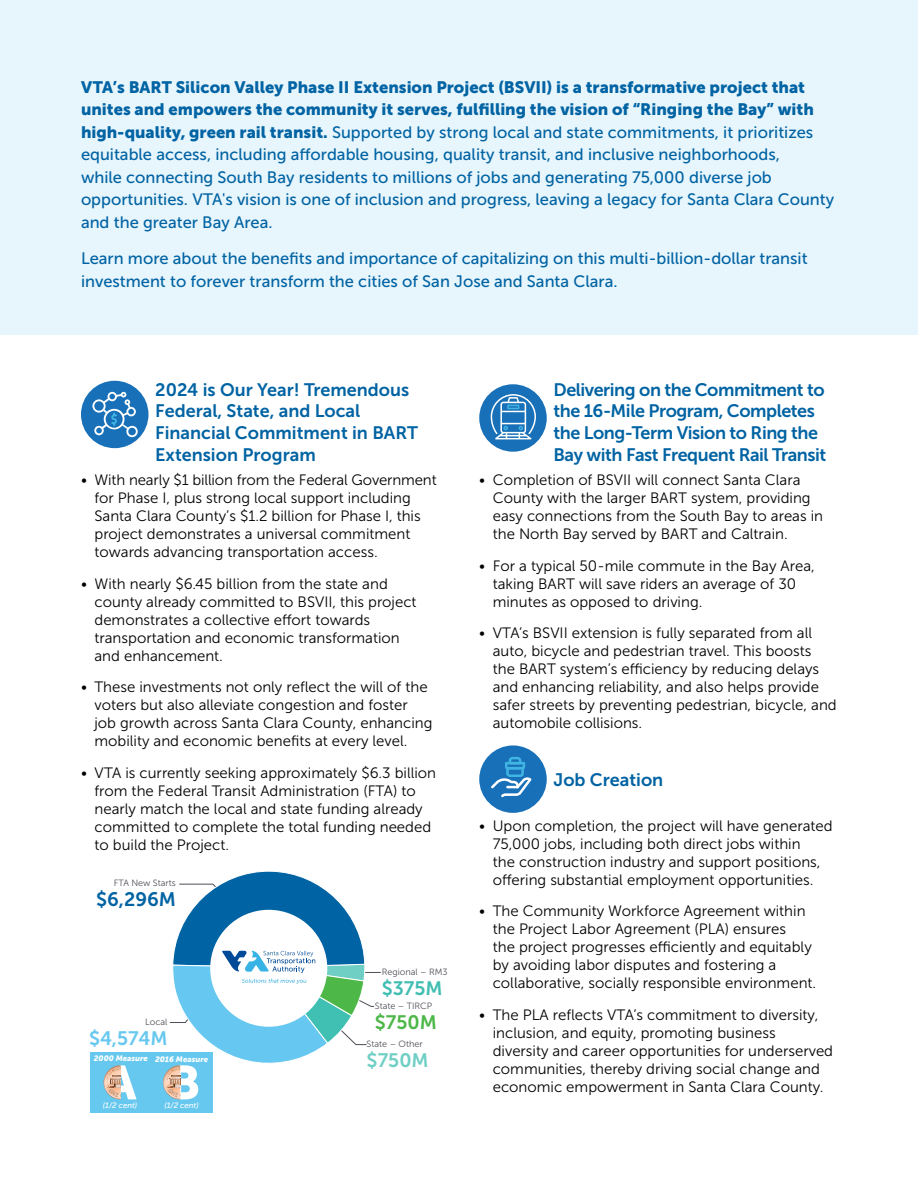
<style>
.page{position:relative;width:918px;height:1188px;background:#fff}
.page>*{position:absolute;margin:0;border:0;box-sizing:border-box;transform-origin:0 0}
.t1{font:19.5px "Museo Sans 700";color:#0063a3}
.t2{font:19.5px "Museo Sans 700";color:#67c8ef}
.t3{font:19.5px "Museo Sans 700";color:#41beb2}
.t4{font:19.5px "Museo Sans 700";color:#4db748}
.t5{font:19.5px "Museo Sans 700";color:#70cfc5}
.t6{font:18px/21.6px "Museo Sans 700";letter-spacing:-.025em;color:#0063a3}
.t7{font:18px/21.6px "Museo Sans 700";color:#0063a3}
.t8{font:16.5px/22.5px "Museo Sans 500";color:#0063a3}
.t9{font:15px/18px "Museo Sans 300";color:#000}
.t10{font:9px "Museo Sans 300";color:#4d4e56}
.t11{font:italic 7.8px "Museo Sans 900";color:#fff}
.t12{font:italic 7.8px "Museo Sans 500";color:#fff}
.s1{font-family:"Museo Sans 900"}
</style>
<div class="page">
<div style="left:0;top:0;width:918px;height:335px;background:#e7f5fc"></div>
<div style="left:81px;top:381px;width:67px;height:67px;background:#1870b8;border-radius:50%"></div>
<svg style="left:92px;top:392px;width:46px;height:45px"></svg>
<div style="left:90px;top:1053px;width:122px;height:60px;background:#67c8ef"></div>
<svg style="left:104px;top:1065px;width:33px;height:34px"></svg>
<svg style="left:163px;top:871px;width:218px;height:228px"></svg>
<div style="left:479px;top:384px;width:68px;height:68px;background:#1870b8;border-radius:50%"></div>
<svg style="left:491px;top:394px;width:45px;height:45px"></svg>
<div style="left:479px;top:745px;width:68px;height:68px;background:#1870b8;border-radius:50%"></div>
<svg style="left:491px;top:757px;width:40px;height:40px"></svg>
<p class="t8" style="left:81px;top:76px;width:755px"><span class="s1">VTA’s BART Silicon Valley Phase II Extension Project (BSVII) is a transformative project that unites and empowers the community it serves, fulflling the vision of “Ringing the Bay” with high-quality, green rail transit.</span> Supported by strong local and state commitments, it prioritizes equitable access, including afordable housing, quality transit, and inclusive neighborhoods,<br>while connecting South Bay residents to millions of jobs and generating 75,000 diverse job opportunities. VTA's vision is one of inclusion and progress, leaving a legacy for Santa Clara County and the greater Bay Area.</p>
<p class="t8" style="left:81px;top:247px;width:728px">Learn more about the benefts and importance of capitalizing on this multi-billion-dollar transit investment to forever transform the cities of San Jose and Santa Clara.</p>
<p class="t7" style="left:155px;top:379px;width:264px">2024 is Our Year! Tremendous<br>Federal, State, and Local<br>Financial Commitment in BART<br>Extension Program</p>
<p class="t9" style="left:94px;top:471px;width:344px;text-indent:-14px">• With nearly $1 billion from the Federal Government for Phase I, plus strong local support including Santa Clara County’s $1.2 billion for Phase I, this project demonstrates a universal commitment towards advancing transportation access.</p>
<p class="t9" style="left:94px;top:575px;width:324px;text-indent:-14px">• With nearly $6.45 billion from the state and county already committed to BSVII, this project demonstrates a collective efort towards transportation and economic transformation and enhancement.</p>
<p class="t9" style="left:94px;top:678px;width:340px;text-indent:-14px">• These investments not only refect the will of the voters but also alleviate congestion and foster job growth across Santa Clara County, enhancing mobility and economic benefts at every level.</p>
<p class="t9" style="left:94px;top:764px;width:343px;text-indent:-14px">• VTA is currently seeking approximately $6.3 billion from the Federal Transit Administration (FTA) to nearly match the local and state funding already committed to complete the total funding needed to build the Project.</p>
<p class="t10" style="left:114px;top:878px;width:64px">FTA New Starts</p>
<p class="t1" style="left:96px;top:888px;width:81px">$6,296M</p>
<p class="t10" style="left:382px;top:967px;width:67px">Regional – RM3</p>
<p class="t3" style="left:382px;top:977px;width:62px">$375M</p>
<p class="t10" style="left:375px;top:1001px;width:59px">State – TIRCP</p>
<p class="t10" style="left:145px;top:1017px;width:24px">Local</p>
<p class="t4" style="left:375px;top:1011px;width:63px">$750M</p>
<p class="t2" style="left:89px;top:1027px;width:80px">$4,574M</p>
<p class="t10" style="left:367px;top:1039px;width:58px">State – Other</p>
<p class="t11" style="left:94px;top:1054px;width:56px">2000 Measure</p>
<p class="t11" style="left:155px;top:1054px;width:55px">2016 Measure</p>
<p class="t5" style="left:367px;top:1049px;width:63px">$750M</p>
<p class="t12" style="left:103px;top:1101px;width:36px">(1/2 cent)</p>
<p class="t12" style="left:164px;top:1101px;width:36px">(1/2 cent)</p>
<p class="t6" style="left:554px;top:379px;width:274px">Delivering on the Commitment to the 16-Mile Program, Completes the Long-Term Vision to Ring the<br>Bay with Fast Frequent Rail Transit</p>
<p class="t9" style="left:493px;top:471px;width:332px;text-indent:-14px">• Completion of BSVII will connect Santa Clara County with the larger BART system, providing easy connections from the South Bay to areas in the North Bay served by BART and Caltrain.</p>
<p class="t9" style="left:493px;top:557px;width:324px;text-indent:-14px">• For a typical 50-mile commute in the Bay Area, taking BART will save riders an average of 30 minutes as opposed to driving.</p>
<p class="t9" style="left:493px;top:624px;width:346px;text-indent:-14px">• VTA’s BSVII extension is fully separated from all auto, bicycle and pedestrian travel. This boosts the BART system’s efciency by reducing delays and enhancing reliability, and also helps provide safer streets by preventing pedestrian, bicycle, and automobile collisions.</p>
<p class="t7" style="left:554px;top:769px;width:111px">Job Creation</p>
<p class="t9" style="left:493px;top:817px;width:341px;text-indent:-14px">• Upon completion, the project will have generated 75,000 jobs, including both direct jobs within<br>the construction industry and support positions, ofering substantial employment opportunities.</p>
<p class="t9" style="left:493px;top:902px;width:325px;text-indent:-14px">• The Community Workforce Agreement within the Project Labor Agreement (PLA) ensures<br>the project progresses efciently and equitably by avoiding labor disputes and fostering a collaborative, socially responsible environment.</p>
<p class="t9" style="left:493px;top:1006px;width:342px;text-indent:-14px">• The PLA refects VTA’s commitment to diversity, inclusion, and equity, promoting business diversity and career opportunities for underserved communities, thereby driving social change and economic empowerment in Santa Clara County.</p>
</div>
